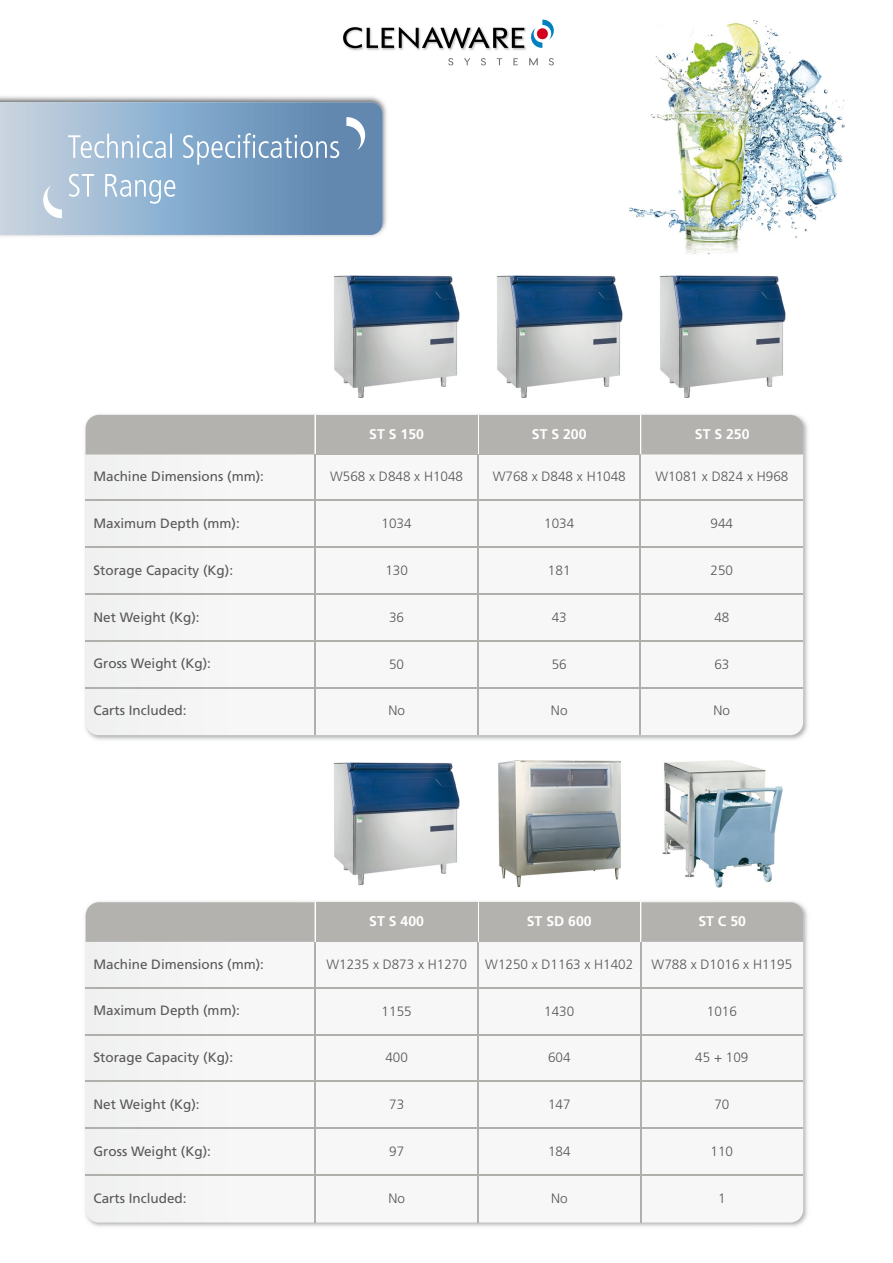
<style>
.page{position:relative;width:893px;height:1263px;background:#fff}
.page>*{position:absolute;margin:0;border:0;box-sizing:border-box;transform-origin:0 0}
.t1{font:700 14.1px "Frutiger";color:#fff}
.t2{font:13.5px "Frutiger";color:#58585a}
.t3{font:300 13.5px "Frutiger";color:#58585a}
</style>
<div class="page">
<img style="left:85px;top:414px;width:723px;height:326px">
<svg style="left:86px;top:454px;width:717px;height:281px"></svg>
<div style="left:316px;top:415px;width:161px;height:39px;background:#b3b2af"></div>
<div style="left:479px;top:415px;width:161px;height:39px;background:#b3b2af"></div>
<div style="left:86px;top:415px;width:228px;height:39px;background:#b3b2af"></div>
<hr style="left:314px;top:454px;width:2px;height:47px;background:#afafac">
<hr style="left:477px;top:454px;width:2px;height:47px;background:#afafac">
<hr style="left:640px;top:454px;width:1px;height:47px;background:#afafac">
<hr style="left:86px;top:500px;width:717px;height:1px;background:#afafac">
<div style="left:641px;top:415px;width:162px;height:39px;background:#b3b2af"></div>
<hr style="left:314px;top:501px;width:2px;height:47px;background:#afafac">
<hr style="left:477px;top:501px;width:2px;height:47px;background:#afafac">
<hr style="left:640px;top:501px;width:1px;height:47px;background:#afafac">
<hr style="left:86px;top:546px;width:717px;height:2px;background:#afafac">
<hr style="left:314px;top:548px;width:2px;height:47px;background:#afafac">
<hr style="left:477px;top:548px;width:2px;height:47px;background:#afafac">
<hr style="left:640px;top:548px;width:1px;height:47px;background:#afafac">
<hr style="left:86px;top:593px;width:717px;height:2px;background:#afafac">
<hr style="left:314px;top:595px;width:2px;height:47px;background:#afafac">
<hr style="left:477px;top:595px;width:2px;height:47px;background:#afafac">
<hr style="left:640px;top:595px;width:1px;height:47px;background:#afafac">
<hr style="left:86px;top:640px;width:717px;height:2px;background:#afafac">
<hr style="left:314px;top:642px;width:2px;height:46px;background:#afafac">
<hr style="left:477px;top:642px;width:2px;height:46px;background:#afafac">
<hr style="left:640px;top:642px;width:1px;height:46px;background:#afafac">
<hr style="left:86px;top:687px;width:717px;height:1px;background:#afafac">
<hr style="left:314px;top:688px;width:2px;height:47px;background:#afafac">
<hr style="left:477px;top:688px;width:2px;height:47px;background:#afafac">
<hr style="left:640px;top:688px;width:1px;height:47px;background:#afafac">
<img style="left:333px;top:275px;width:127px;height:123px">
<img style="left:496px;top:275px;width:127px;height:123px">
<img style="left:659px;top:275px;width:127px;height:123px">
<img style="left:85px;top:901px;width:723px;height:326px">
<svg style="left:86px;top:942px;width:717px;height:280px"></svg>
<div style="left:316px;top:902px;width:161px;height:40px;background:#b3b2af"></div>
<div style="left:479px;top:902px;width:161px;height:40px;background:#b3b2af"></div>
<div style="left:86px;top:902px;width:229px;height:40px;background:#b3b2af"></div>
<hr style="left:315px;top:942px;width:1px;height:47px;background:#afafac">
<hr style="left:477px;top:942px;width:2px;height:47px;background:#afafac">
<hr style="left:640px;top:942px;width:1px;height:47px;background:#afafac">
<hr style="left:86px;top:987px;width:717px;height:2px;background:#afafac">
<div style="left:641px;top:902px;width:162px;height:40px;background:#b3b2af"></div>
<hr style="left:315px;top:989px;width:1px;height:46px;background:#afafac">
<hr style="left:477px;top:989px;width:2px;height:46px;background:#afafac">
<hr style="left:640px;top:989px;width:1px;height:46px;background:#afafac">
<hr style="left:86px;top:1034px;width:717px;height:1px;background:#afafac">
<hr style="left:315px;top:1035px;width:1px;height:47px;background:#afafac">
<hr style="left:477px;top:1035px;width:2px;height:47px;background:#afafac">
<hr style="left:640px;top:1035px;width:1px;height:47px;background:#afafac">
<hr style="left:86px;top:1080px;width:717px;height:2px;background:#afafac">
<hr style="left:315px;top:1082px;width:1px;height:47px;background:#afafac">
<hr style="left:477px;top:1082px;width:2px;height:47px;background:#afafac">
<hr style="left:640px;top:1082px;width:1px;height:47px;background:#afafac">
<hr style="left:86px;top:1127px;width:717px;height:2px;background:#afafac">
<hr style="left:315px;top:1129px;width:1px;height:47px;background:#afafac">
<hr style="left:477px;top:1129px;width:2px;height:47px;background:#afafac">
<hr style="left:640px;top:1129px;width:1px;height:47px;background:#afafac">
<hr style="left:86px;top:1174px;width:717px;height:2px;background:#afafac">
<hr style="left:315px;top:1176px;width:1px;height:46px;background:#afafac">
<hr style="left:477px;top:1176px;width:2px;height:46px;background:#afafac">
<hr style="left:640px;top:1176px;width:1px;height:46px;background:#afafac">
<img style="left:333px;top:762px;width:127px;height:123px">
<img style="left:498px;top:760px;width:123px;height:127px">
<img style="left:662px;top:760px;width:120px;height:127px">
<img style="left:348px;top:27px;width:179px;height:24px">
<svg style="left:531px;top:20px;width:23px;height:28px"></svg>
<svg style="left:343px;top:27px;width:181px;height:21px"></svg>
<svg style="left:448px;top:58px;width:5px;height:7px"></svg>
<svg style="left:464px;top:58px;width:6px;height:7px"></svg>
<svg style="left:481px;top:58px;width:5px;height:7px"></svg>
<svg style="left:497px;top:58px;width:5px;height:7px"></svg>
<svg style="left:513px;top:58px;width:5px;height:7px"></svg>
<svg style="left:529px;top:58px;width:9px;height:7px"></svg>
<svg style="left:549px;top:58px;width:5px;height:7px"></svg>
<img style="left:0;top:96px;width:387px;height:141px">
<svg style="left:0;top:102px;width:383px;height:133px;background:#8aa9c7"></svg>
<svg style="left:68px;top:133px;width:271px;height:32px;background:#97b5d0"></svg>
<svg style="left:69px;top:174px;width:106px;height:30px;background:#aec7dd"></svg>
<svg style="left:43px;top:185px;width:19px;height:33px"></svg>
<svg style="left:346px;top:117px;width:19px;height:33px"></svg>
<img style="left:629px;top:20px;width:216px;height:235px">
<p class="t1" style="left:369px;top:426px;width:56px">ST S 150</p>
<p class="t1" style="left:532px;top:426px;width:56px">ST S 200</p>
<p class="t1" style="left:695px;top:426px;width:56px">ST S 250</p>
<p class="t2" style="left:93px;top:469px;width:172px">Machine Dimensions (mm):</p>
<p class="t3" style="left:493px;top:469px;width:135px">W768 x D848 x H1048</p>
<p class="t3" style="left:655px;top:469px;width:135px">W1081 x D824 x H968</p>
<p class="t3" style="left:330px;top:469px;width:135px">W568 x D848 x H1048</p>
<p class="t2" style="left:93px;top:515px;width:148px">Maximum Depth (mm):</p>
<p class="t3" style="left:382px;top:516px;width:32px">1034</p>
<p class="t3" style="left:544px;top:516px;width:32px">1034</p>
<p class="t3" style="left:711px;top:516px;width:24px">944</p>
<p class="t2" style="left:93px;top:562px;width:141px">Storage Capacity (Kg):</p>
<p class="t3" style="left:385px;top:563px;width:24px">130</p>
<p class="t3" style="left:548px;top:563px;width:24px">181</p>
<p class="t3" style="left:711px;top:563px;width:24px">250</p>
<p class="t2" style="left:93px;top:609px;width:108px">Net Weight (Kg):</p>
<p class="t3" style="left:389px;top:609px;width:17px">36</p>
<p class="t3" style="left:552px;top:609px;width:17px">43</p>
<p class="t3" style="left:714px;top:609px;width:17px">48</p>
<p class="t2" style="left:93px;top:656px;width:119px">Gross Weight (Kg):</p>
<p class="t3" style="left:389px;top:656px;width:17px">50</p>
<p class="t3" style="left:552px;top:656px;width:17px">56</p>
<p class="t3" style="left:714px;top:656px;width:17px">63</p>
<p class="t2" style="left:93px;top:703px;width:95px">Carts Included:</p>
<p class="t3" style="left:388px;top:703px;width:18px">No</p>
<p class="t3" style="left:551px;top:703px;width:18px">No</p>
<p class="t3" style="left:714px;top:703px;width:18px">No</p>
<p class="t1" style="left:369px;top:913px;width:56px">ST S 400</p>
<p class="t1" style="left:527px;top:913px;width:66px">ST SD 600</p>
<p class="t1" style="left:698px;top:913px;width:49px">ST C 50</p>
<p class="t2" style="left:93px;top:956px;width:172px">Machine Dimensions (mm):</p>
<p class="t3" style="left:485px;top:956px;width:150px">W1250 x D1163 x H1402</p>
<p class="t3" style="left:652px;top:956px;width:142px">W788 x D1016 x H1195</p>
<p class="t3" style="left:326px;top:956px;width:142px">W1235 x D873 x H1270</p>
<p class="t2" style="left:93px;top:1003px;width:148px">Maximum Depth (mm):</p>
<p class="t3" style="left:382px;top:1003px;width:32px">1155</p>
<p class="t3" style="left:544px;top:1003px;width:32px">1430</p>
<p class="t3" style="left:707px;top:1003px;width:32px">1016</p>
<p class="t2" style="left:93px;top:1050px;width:141px">Storage Capacity (Kg):</p>
<p class="t3" style="left:385px;top:1050px;width:24px">400</p>
<p class="t3" style="left:548px;top:1050px;width:24px">604</p>
<p class="t3" style="left:695px;top:1050px;width:55px">45 + 109</p>
<p class="t2" style="left:93px;top:1096px;width:108px">Net Weight (Kg):</p>
<p class="t3" style="left:389px;top:1097px;width:17px">73</p>
<p class="t3" style="left:548px;top:1097px;width:24px">147</p>
<p class="t3" style="left:714px;top:1097px;width:17px">70</p>
<p class="t2" style="left:93px;top:1143px;width:119px">Gross Weight (Kg):</p>
<p class="t3" style="left:389px;top:1143px;width:17px">97</p>
<p class="t3" style="left:548px;top:1143px;width:24px">184</p>
<p class="t3" style="left:711px;top:1143px;width:24px">110</p>
<p class="t2" style="left:93px;top:1190px;width:95px">Carts Included:</p>
<p class="t3" style="left:388px;top:1190px;width:18px">No</p>
<p class="t3" style="left:551px;top:1190px;width:18px">No</p>
<p class="t3" style="left:718px;top:1190px;width:9px">1</p>
</div>
